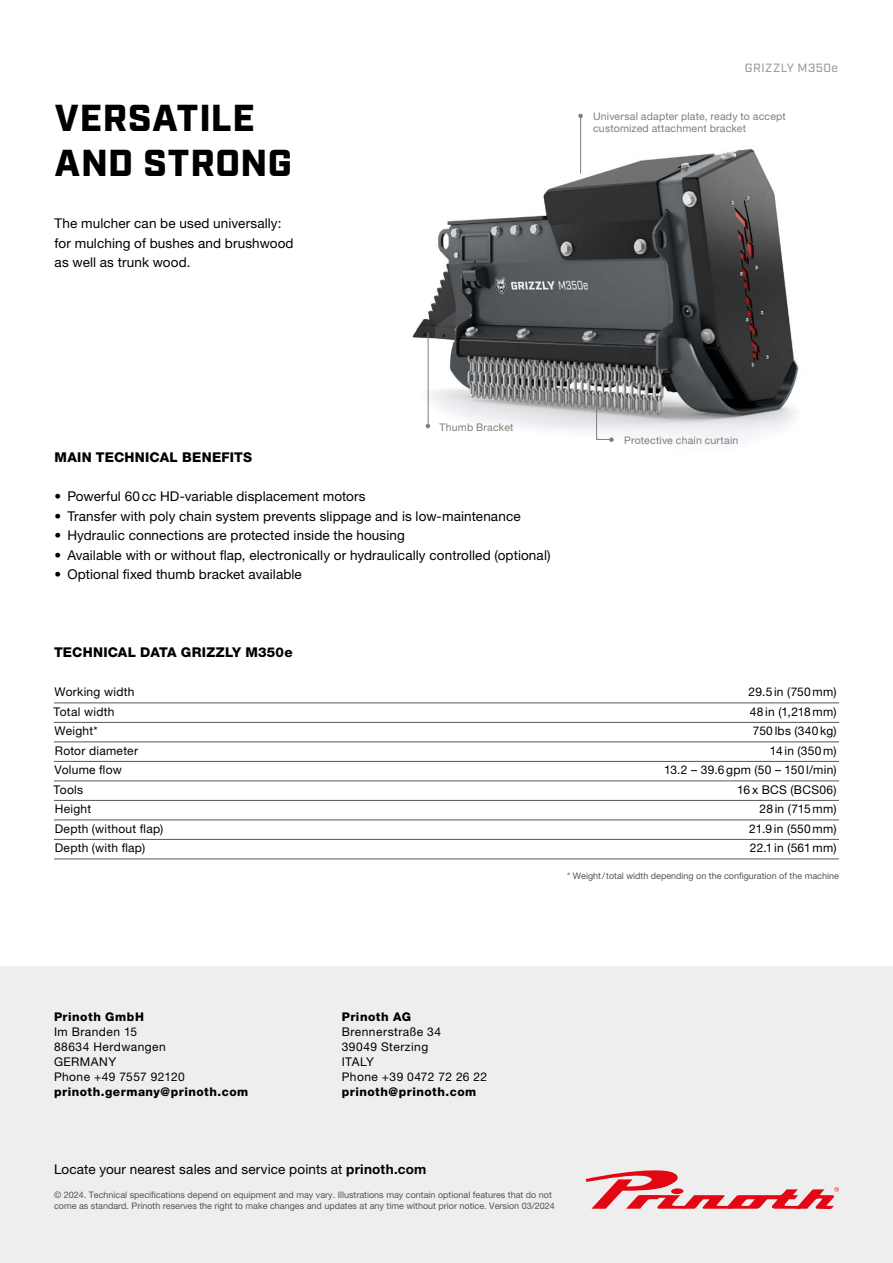
<style>
.page{position:relative;width:893px;height:1263px;background:#fff}
.page>*{position:absolute;margin:0;border:0;box-sizing:border-box;transform-origin:0 0}
.t1{font:900 37.5px/45px "Industry";letter-spacing:.02em;color:#000}
.t2{font:13.5px/19.5px "Helvetica Neue LT Pro";letter-spacing:.01em;color:#000}
.t3{font:800 13.5px "Helvetica Neue LT Pro";letter-spacing:.02em;color:#000}
.t4{font:12px/15px "Helvetica Neue LT Pro";letter-spacing:.025em;color:#000}
.t5{font:800 12px "Helvetica Neue LT Pro";letter-spacing:.04em;color:#000}
.t6{font:500 12px "Industry";letter-spacing:.035em;color:#9d9d9c}
.t7{font:10.5px/12.6px "Helvetica Neue LT Pro";letter-spacing:.015em;color:#807e79}
.t8{font:9px/10.8px "Helvetica Neue LT Pro";color:#545355}
.s1{font-weight:700}
</style>
<div class="page">
<div style="left:0;top:966px;width:893px;height:297px;background:#eee"></div>
<img style="left:412px;top:113px;width:387px;height:325px">
<hr style="left:54px;top:703px;width:785px;height:1px;background:#575756">
<hr style="left:54px;top:722px;width:785px;height:1px;background:#575756">
<hr style="left:54px;top:742px;width:785px;height:1px;background:#575756">
<hr style="left:54px;top:761px;width:785px;height:1px;background:#575756">
<hr style="left:54px;top:781px;width:785px;height:1px;background:#575756">
<hr style="left:54px;top:800px;width:785px;height:1px;background:#575756">
<hr style="left:54px;top:820px;width:785px;height:1px;background:#575756">
<hr style="left:54px;top:839px;width:785px;height:1px;background:#575756">
<hr style="left:54px;top:859px;width:785px;height:1px;background:#575756">
<svg style="left:585px;top:1170px;width:254px;height:39px"></svg>
<svg style="left:596px;top:396px;width:18px;height:46px"></svg>
<svg style="left:426px;top:332px;width:4px;height:96px"></svg>
<svg style="left:578px;top:114px;width:5px;height:60px"></svg>
<h1 class="t1" style="left:55px;top:97px;width:239px">VERSATILE<br>AND STRONG</h1>
<p class="t2" style="left:55px;top:214px;width:241px">The mulcher can be used universally: for mulching of bushes and brushwood as well as trunk wood.</p>
<p class="t6" style="left:745px;top:61px;width:95px">GRIZZLY M350e</p>
<p class="t7" style="left:593px;top:109px;width:194px">Universal adapter plate, ready to accept customized attachment bracket</p>
<p class="t7" style="left:440px;top:420px;width:75px">Thumb Bracket</p>
<p class="t3" style="left:55px;top:449px;width:199px">MAIN TECHNICAL BENEFITS</p>
<p class="t2" style="left:55px;top:487px;width:313px">• Powerful 60cc HD-variable displacement motors</p>
<p class="t2" style="left:55px;top:506px;width:468px">• Transfer with poly chain system prevents slippage and is low-maintenance</p>
<p class="t2" style="left:55px;top:526px;width:352px">• Hydraulic connections are protected inside the housing</p>
<p class="t2" style="left:55px;top:545px;width:498px">• Available with or without flap, electronically or hydraulically controlled (optional)</p>
<p class="t2" style="left:55px;top:565px;width:249px">• Optional fixed thumb bracket available</p>
<p class="t7" style="left:624px;top:433px;width:116px">Protective chain curtain</p>
<p class="t3" style="left:54px;top:644px;width:240px">TECHNICAL DATA GRIZZLY M350e</p>
<p class="t4" style="left:55px;top:684px;width:81px">Working width</p>
<p class="t4" style="left:748px;top:684px;width:89px">29.5 in (750 mm)</p>
<p class="t4" style="left:54px;top:704px;width:62px">Total width</p>
<p class="t4" style="left:750px;top:704px;width:88px">48 in (1,218 mm)</p>
<p class="t4" style="left:55px;top:723px;width:45px">Weight*</p>
<p class="t4" style="left:753px;top:723px;width:85px">750 lbs (340 kg)</p>
<p class="t4" style="left:55px;top:743px;width:85px">Rotor diameter</p>
<p class="t4" style="left:770px;top:743px;width:68px">14 in (350 m)</p>
<p class="t4" style="left:55px;top:762px;width:69px">Volume flow</p>
<p class="t4" style="left:664px;top:762px;width:174px">13.2 – 39.6 gpm (50 – 150 l/min)</p>
<p class="t4" style="left:54px;top:782px;width:31px">Tools</p>
<p class="t4" style="left:737px;top:782px;width:101px">16 x BCS (BCS06)</p>
<p class="t4" style="left:55px;top:801px;width:38px">Height</p>
<p class="t4" style="left:760px;top:801px;width:78px">28 in (715 mm)</p>
<p class="t4" style="left:55px;top:821px;width:110px">Depth (without flap)</p>
<p class="t4" style="left:749px;top:821px;width:89px">21.9 in (550 mm)</p>
<p class="t4" style="left:55px;top:840px;width:92px">Depth (with flap)</p>
<p class="t4" style="left:750px;top:840px;width:88px">22.1 in (561 mm)</p>
<p class="t8" style="left:567px;top:870px;width:273px">* Weight/total width depending on the configuration of the machine</p>
<p class="t5" style="left:54px;top:1009px;width:91px">Prinoth GmbH</p>
<p class="t4" style="left:54px;top:1024px;width:132px">Im Branden 15<br>88634 Herdwangen<br>GERMANY<br>Phone +49 7557 92120</p>
<p class="t5" style="left:54px;top:1084px;width:196px">prinoth.germany@prinoth.com</p>
<p class="t5" style="left:342px;top:1009px;width:71px">Prinoth AG</p>
<p class="t4" style="left:342px;top:1024px;width:147px">Brennerstraße 34<br>39049 Sterzing<br>ITALY<br>Phone +39 0472 72 26 22</p>
<p class="t5" style="left:342px;top:1084px;width:136px">prinoth@prinoth.com</p>
<p class="t2" style="left:54px;top:1159px;width:374px">Locate your nearest sales and service points at <span class="s1">prinoth.com</span></p>
<p class="t8" style="left:54px;top:1189px;width:502px">© 2024. Technical specifications depend on equipment and may vary. Illustrations may contain optional features that do not come as standard. Prinoth reserves the right to make changes and updates at any time without prior notice. Version 03/2024</p>
</div>
